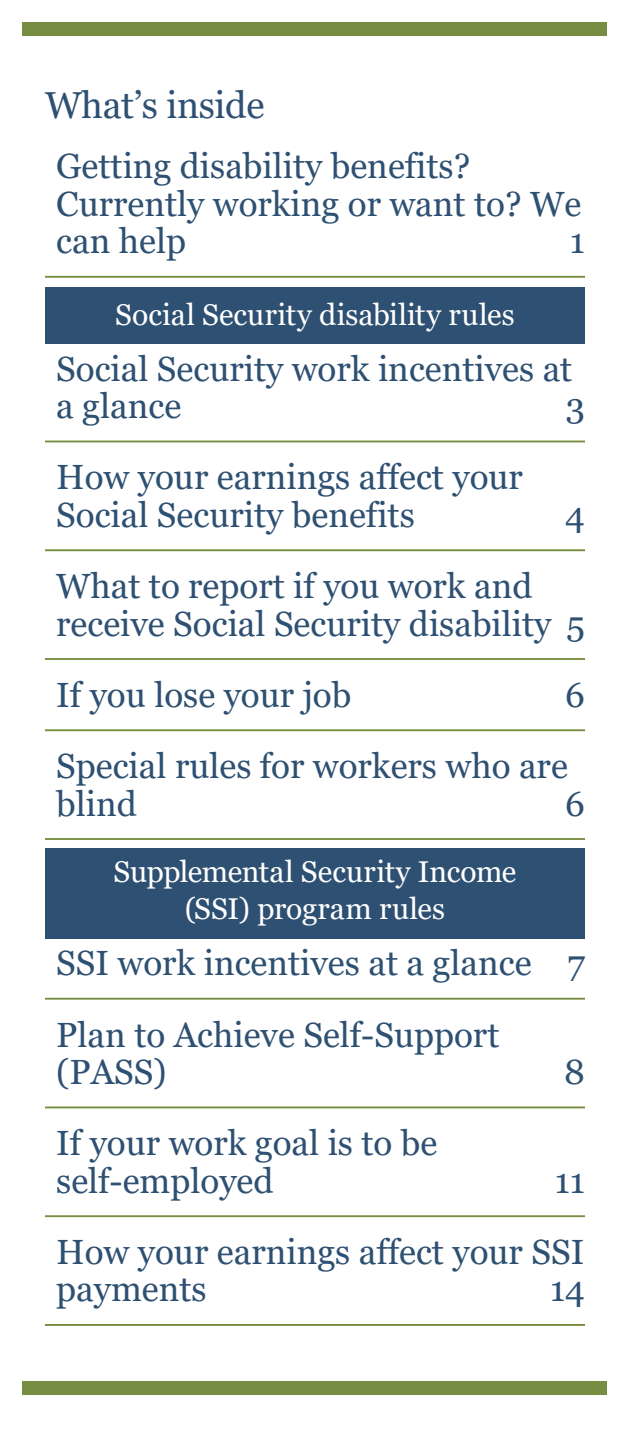
<style>
.page{position:relative;width:630px;height:1440px;background:#fff}
.page>*{position:absolute;margin:0;border:0;box-sizing:border-box;transform-origin:0 0}
.t1{font:37.5px "Georgia";letter-spacing:-.01em;color:#2e5072}
.t2{font:35px/37.5px "Georgia";color:#2e5072}
.t3{font:30px/37.5px "Georgia";color:#fff;text-align:center}
</style>
<div class="page">
<div style="left:22px;top:23px;width:586px;height:13px;background:#778d42"></div>
<div style="left:22px;top:1382px;width:586px;height:13px;background:#778d42"></div>
<hr style="left:45px;top:276px;width:540px;height:2px;background:#778d42">
<div style="left:45px;top:287px;width:540px;height:56px;background:#2e5072"></div>
<hr style="left:45px;top:441px;width:540px;height:1px;background:#778d42">
<hr style="left:45px;top:549px;width:540px;height:2px;background:#778d42">
<hr style="left:45px;top:658px;width:540px;height:2px;background:#778d42">
<hr style="left:45px;top:729px;width:540px;height:2px;background:#778d42">
<hr style="left:45px;top:838px;width:540px;height:2px;background:#778d42">
<div style="left:45px;top:848px;width:540px;height:90px;background:#2e5072"></div>
<hr style="left:45px;top:998px;width:540px;height:2px;background:#778d42">
<hr style="left:45px;top:1107px;width:540px;height:1px;background:#778d42">
<hr style="left:45px;top:1215px;width:540px;height:2px;background:#778d42">
<hr style="left:45px;top:1324px;width:540px;height:2px;background:#778d42">
<h1 class="t1" style="left:45px;top:83px;width:221px">What’s inside</h1>
<p class="t2" style="left:56px;top:148px;width:527px">Getting disability benefits?<br>Currently working or want to? We can help</p>
<p class="t2" style="left:570px;top:223px;width:17px">1</p>
<p class="t3" style="left:115px;top:296px;width:401px">Social Security disability rules</p>
<p class="t2" style="left:56px;top:350px;width:518px">Social Security work incentives at a glance</p>
<p class="t2" style="left:566px;top:388px;width:21px">3</p>
<p class="t2" style="left:56px;top:459px;width:468px">How your earnings affect your<br>Social Security benefits</p>
<p class="t2" style="left:565px;top:497px;width:21px">4</p>
<p class="t2" style="left:56px;top:568px;width:530px">What to report if you work and receive Social Security disability 5</p>
<p class="t2" style="left:56px;top:677px;width:297px">If you lose your job</p>
<p class="t2" style="left:565px;top:677px;width:21px">6</p>
<p class="t2" style="left:56px;top:748px;width:513px">Special rules for workers who are blind</p>
<p class="t2" style="left:565px;top:785px;width:21px">6</p>
<p class="t3" style="left:114px;top:853px;width:404px">Supplemental Security Income (SSI) program rules</p>
<p class="t2" style="left:56px;top:945px;width:530px">SSI work incentives at a glance 7</p>
<p class="t2" style="left:56px;top:1016px;width:445px">Plan to Achieve Self-Support (PASS)</p>
<p class="t2" style="left:564px;top:1054px;width:22px">8</p>
<p class="t2" style="left:56px;top:1125px;width:383px">If your work goal is to be self-employed</p>
<p class="t2" style="left:555px;top:1163px;width:32px">11</p>
<p class="t2" style="left:56px;top:1234px;width:530px">How your earnings affect your SSI payments</p>
<p class="t2" style="left:550px;top:1271px;width:36px">14</p>
</div>
